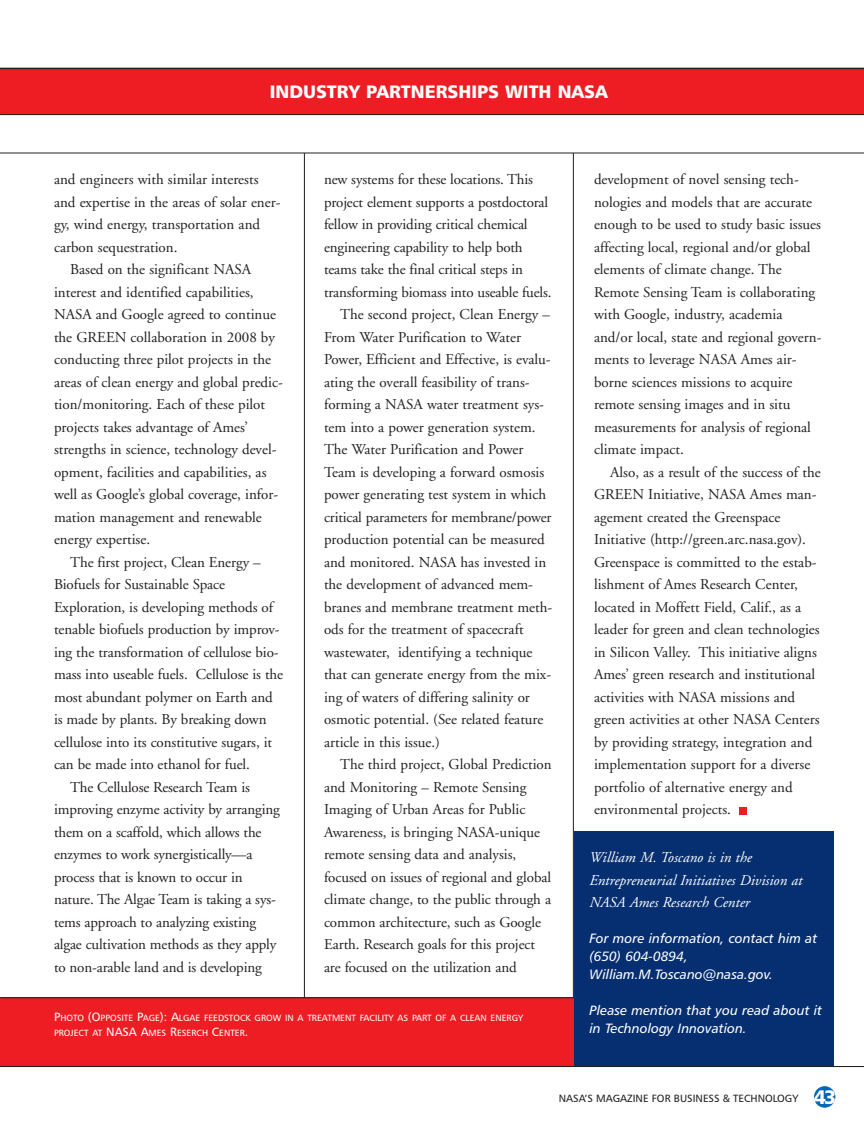
<style>
.page{position:relative;width:864px;height:1134px;background:#fff}
.page>*{position:absolute;margin:0;border:0;box-sizing:border-box;transform-origin:0 0}
.t1{font:18px "Humanist 777 BT Black B";color:#fff}
.t2{font:15px/22.5px "Adobe Garamond";color:#231f20}
.t3{font:italic 15px/22.5px "Adobe Garamond";color:#fff}
.t4{font:13.5px/18px "Humanist 777 BT Italic B";color:#fff}
.t5{font:10.5px "Humanist 777 BT Roman B";color:#231f20}
.t6{font:9px/15px "Humanist 777 BT Roman B";color:#fff}
.s1{font-size:12px}
.s2{font-family:"Humanist 777 BT Black B";font-size:19.65px;color:#fff}
</style>
<div class="page">
<div style="left:0;top:998px;width:575px;height:68px;background:#ee1d23"></div>
<hr style="left:0;top:1066px;width:864px;height:1px;background:#231f20">
<div style="left:739px;top:808px;width:7px;height:7px;background:#ee1d23"></div>
<hr style="left:0;top:997px;width:574px;height:1px;background:#231f20">
<hr style="left:0;top:153px;width:864px;height:1px;background:#231f20">
<div style="left:0;top:69px;width:864px;height:46px;background:#ee1d23"></div>
<hr style="left:0;top:68px;width:864px;height:1px;background:#231f20">
<hr style="left:0;top:114px;width:864px;height:1px;background:#231f20">
<hr style="left:304px;top:153px;width:1px;height:845px;background:#231f20">
<hr style="left:573px;top:153px;width:1px;height:844px;background:#231f20">
<div style="left:574px;top:832px;width:259px;height:234px;background:#052f71"></div>
<div style="left:814px;top:1087px;width:21px;height:20px;background:#0166b3;border-radius:50%"></div>
<div style="left:814px;top:1086px;width:21px;height:22px;border:2px solid #0166b3;border-radius:50%"></div>
<p class="t1" style="left:270px;top:84px;width:339px">INDUSTRY PARTNERSHIPS WITH NASA</p>
<p class="t2" style="left:54px;top:169px;width:228px">and engineers with similar interests and expertise in the areas of solar ener&shy;gy, wind energy, transportation and carbon sequestration.</p>
<p class="t2" style="left:54px;top:259px;width:230px;text-indent:16px">Based on the significant NASA interest and identified capabilities, NASA and Google agreed to continue the GREEN collaboration in 2008 by conducting three pilot projects in the areas of clean energy and global predic&shy;tion/monitoring. Each of these pilot projects takes advantage of Ames’ strengths in science, technology devel&shy;opment, facilities and capabilities, as well as Google’s global coverage, infor&shy;mation management and renewable energy expertise.</p>
<p class="t2" style="left:54px;top:552px;width:231px;text-indent:16px">The first project, Clean Energy – Biofuels for Sustainable Space Exploration, is developing methods of tenable biofuels production by improv&shy;ing the transformation of cellulose bio&shy;mass into useable fuels. Cellulose is the most abundant polymer on Earth and is made by plants. By breaking down cellulose into its constitutive sugars, it can be made into ethanol for fuel.</p>
<p class="t2" style="left:54px;top:777px;width:227px;text-indent:16px">The Cellulose Research Team is improving enzyme activity by arranging them on a scaffold, which allows the enzymes to work synergistically—a process that is known to occur in nature. The Algae Team is taking a sys&shy;tems approach to analyzing existing algae cultivation methods as they apply to non-arable land and is developing</p>
<p class="t2" style="left:324px;top:169px;width:229px">new systems for these locations. This project element supports a postdoctoral fellow in providing critical chemical engineering capability to help both teams take the final critical steps in transforming biomass into useable fuels.</p>
<p class="t2" style="left:324px;top:304px;width:230px;text-indent:16px">The second project, Clean Energy – From Water Purification to Water Power, Efficient and Effective, is evalu&shy;ating the overall feasibility of trans&shy;forming a NASA water treatment sys&shy;tem into a power generation system.<br>The Water Purification and Power Team is developing a forward osmosis power generating test system in which critical parameters for membrane/power production potential can be measured and monitored. NASA has invested in the development of advanced mem&shy;branes and membrane treatment meth&shy;ods for the treatment of spacecraft wastewater, identifying a technique that can generate energy from the mix&shy;ing of waters of differing salinity or osmotic potential. (See related feature article in this issue.)</p>
<p class="t2" style="left:324px;top:754px;width:229px;text-indent:16px">The third project, Global Prediction and Monitoring – Remote Sensing Imaging of Urban Areas for Public Awareness, is bringing NASA-unique remote sensing data and analysis, focused on issues of regional and global climate change, to the public through a common architecture, such as Google Earth. Research goals for this project are focused on the utilization and</p>
<p class="t6" style="left:54px;top:1012px;width:471px"><span class="s1">P</span>HOTO <span class="s1">(O</span>PPOSITE <span class="s1">P</span>AGE<span class="s1">): A</span>LGAE FEEDSTOCK GROW IN A TREATMENT FACILITY AS PART OF A CLEAN ENERGY<br>PROJECT AT <span class="s1">NASA A</span>MES <span class="s1">R</span>ESERCH <span class="s1">C</span>ENTER<span class="s1">.</span></p>
<p class="t2" style="left:594px;top:169px;width:229px">development of novel sensing tech&shy;nologies and models that are accurate enough to be used to study basic issues affecting local, regional and/or global elements of climate change. The Remote Sensing Team is collaborating with Google, industry, academia and/or local, state and regional govern&shy;ments to leverage NASA Ames air&shy;borne sciences missions to acquire remote sensing images and in situ measurements for analysis of regional climate impact.</p>
<p class="t2" style="left:594px;top:462px;width:228px;text-indent:16px">Also, as a result of the success of the GREEN Initiative, NASA Ames man&shy;agement created the Greenspace Initiative (http://green.arc.nasa.gov).<br>Greenspace is committed to the estab&shy;lishment of Ames Research Center, located in Moffett Field, Calif., as a leader for green and clean technologies in Silicon Valley. This initiative aligns Ames’ green research and institutional activities with NASA missions and green activities at other NASA Centers by providing strategy, integration and implementation support for a diverse portfolio of alternative energy and environmental projects.</p>
<p class="t3" style="left:590px;top:848px;width:214px">William M. Toscano is in the<br>Entrepreneurial Initiatives Division at<br>NASA Ames Research Center</p>
<p class="t4" style="left:590px;top:931px;width:229px">For more information, contact him at (650) 604-0894,<br>William.M.Toscano@nasa.gov.</p>
<p class="t4" style="left:590px;top:1003px;width:234px">Please mention that you read about it in Technology Innovation.</p>
<p class="t5" style="left:559px;top:1094px;width:279px">NASA’S MAGAZINE FOR BUSINESS &amp; TECHNOLOGY <span class="s2">43</span></p>
</div>
